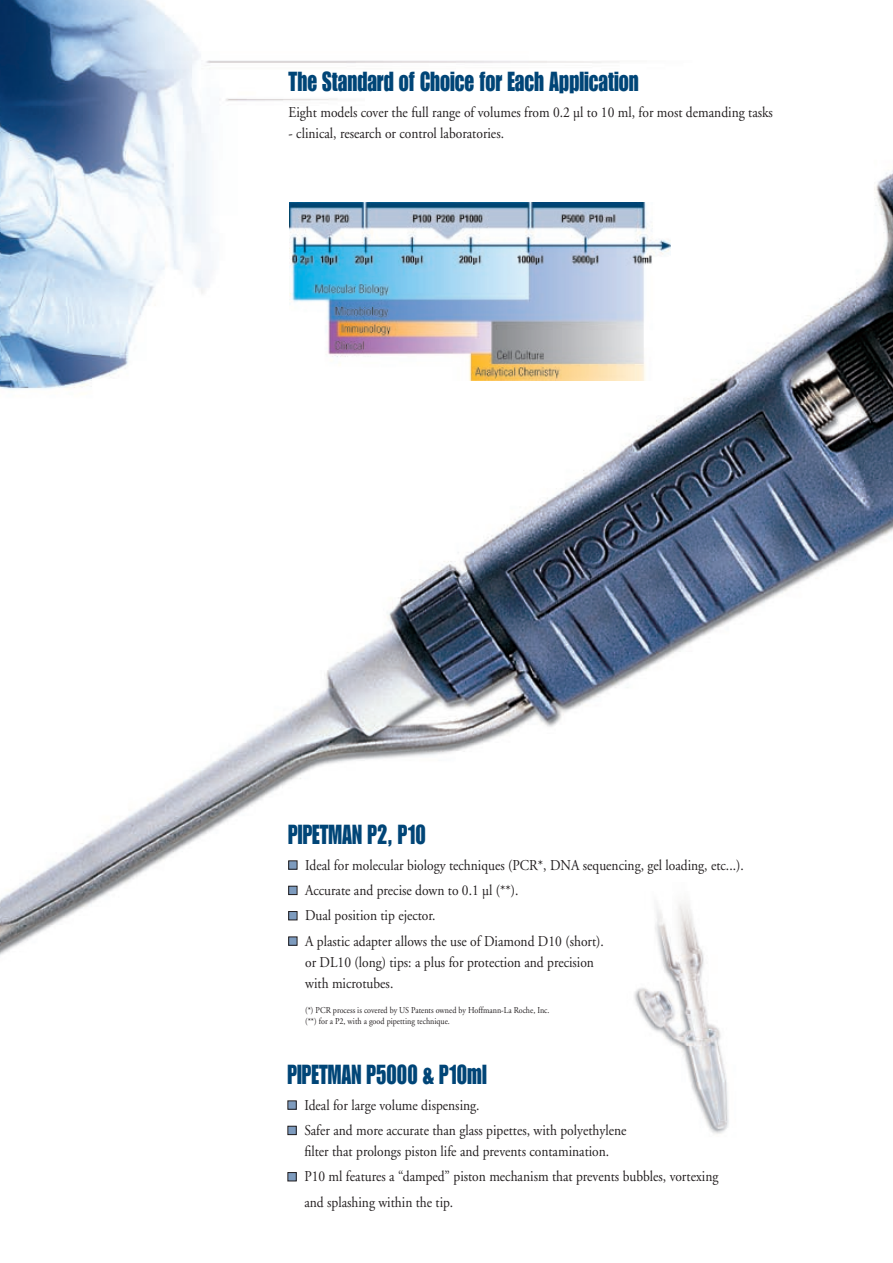
<style>
.page{position:relative;width:893px;height:1263px;background:#fff}
.page>*{position:absolute;margin:0;border:0;box-sizing:border-box;transform-origin:0 0}
.t1{font:27px "Impact";color:#004577;scale:.8 1}
.t2{font:15px/25.3px "Adobe Garamond";color:#231f20;scale:.9 1}
.t3{font:9px/11.2px "Adobe Garamond";color:#231f20;scale:.9 1}
</style>
<div class="page">
<img style="left:0;top:0;width:893px;height:1182px">
<img style="left:289px;top:203px;width:382px;height:177px">
<img style="left:590px;top:882px;width:209px;height:280px">
<div style="left:289px;top:861px;width:8px;height:8px;background:#7d9bbe"></div>
<div style="left:288px;top:860px;width:9px;height:9px;border:1px solid #231f20"></div>
<div style="left:289px;top:886px;width:8px;height:8px;background:#7d9bbe"></div>
<div style="left:288px;top:886px;width:9px;height:9px;border:1px solid #231f20"></div>
<div style="left:289px;top:911px;width:8px;height:9px;background:#7d9bbe"></div>
<div style="left:288px;top:911px;width:9px;height:9px;border:1px solid #231f20"></div>
<div style="left:289px;top:937px;width:8px;height:8px;background:#7d9bbe"></div>
<div style="left:288px;top:936px;width:9px;height:10px;border:1px solid #231f20"></div>
<div style="left:288px;top:1101px;width:8px;height:8px;background:#7d9bbe"></div>
<div style="left:288px;top:1126px;width:8px;height:8px;background:#7d9bbe"></div>
<div style="left:287px;top:1126px;width:10px;height:9px;border:1px solid #231f20"></div>
<div style="left:288px;top:1172px;width:8px;height:9px;background:#7d9bbe"></div>
<div style="left:287px;top:1172px;width:10px;height:9px;border:1px solid #231f20"></div>
<p class="t1" style="left:289px;top:75px;width:439px">The Standard of Choice for Each Application</p>
<p class="t2" style="left:289px;top:99px;width:540px">Eight models cover the full range of volumes from 0.2 µl to 10 ml, for most demanding tasks</p>
<p class="t2" style="left:289px;top:120px;width:241px">- clinical, research or control laboratories.</p>
<p class="t1" style="left:288px;top:828px;width:173px">PIPETMAN P2, P10</p>
<p class="t2" style="left:305px;top:852px;width:489px">Ideal for molecular biology techniques (PCR*, DNA sequencing, gel loading, etc...).<br>Accurate and precise down to 0.1 µl (**).<br>Dual position tip ejector.<br>A plastic adapter allows the use of Diamond D10 (short).</p>
<p class="t2" style="left:305px;top:951px;width:322px;line-height:21px">or DL10 (long) tips: a plus for protection and precision with microtubes.</p>
<p class="t3" style="left:305px;top:1004px;width:273px">(*) PCR process is covered by US Patents owned by Hoffmann-La Roche, Inc. (**) for a P2, with a good pipetting technique.</p>
<p class="t1" style="left:287px;top:1068px;width:251px">PIPETMAN P5000 &amp; P10ml</p>
<p class="t2" style="left:304px;top:1092px;width:359px">Ideal for large volume dispensing.<br>Safer and more accurate than glass pipettes, with polyethylene</p>
<p class="t2" style="left:304px;top:1138px;width:462px">filter that prolongs piston life and prevents contamination.<br>P10 ml features a “damped” piston mechanism that prevents bubbles, vortexing and splashing within the tip.</p>
</div>
